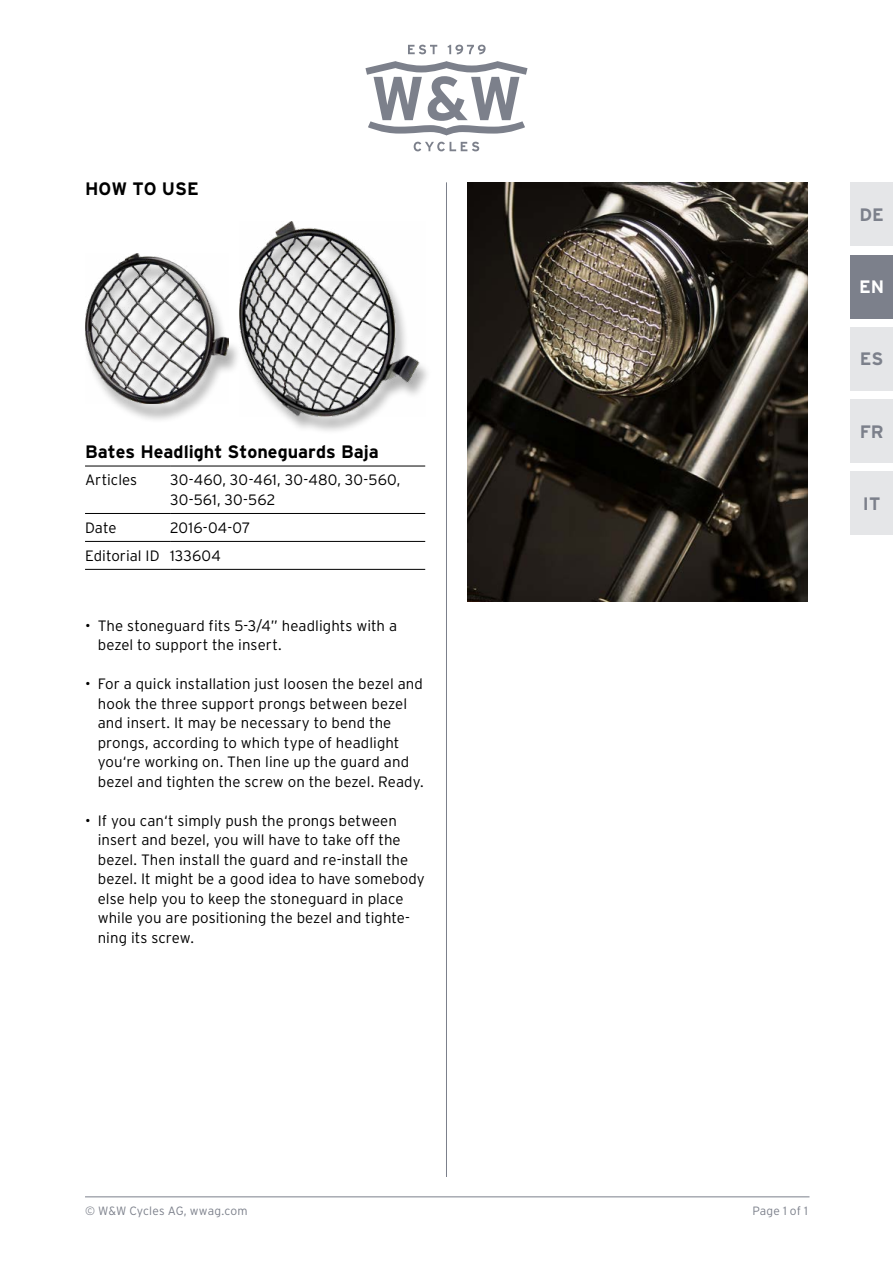
<style>
.page{position:relative;width:893px;height:1263px;background:#fff}
.page>*{position:absolute;margin:0;border:0;box-sizing:border-box;transform-origin:0 0}
.t1{font:700 18px "Interstate";color:#000}
.t2{font:700 18px "Interstate";color:#7c808b}
.t3{font:700 18px "Interstate";color:#fff}
.t4{font:300 15px/19.5px "Interstate";letter-spacing:.005em;color:#000}
.t5{font:300 12px "Interstate";letter-spacing:.01em;color:#7c808b}
</style>
<div class="page">
<svg style="left:408px;top:45px;width:29px;height:9px"></svg>
<svg style="left:448px;top:45px;width:38px;height:9px"></svg>
<svg style="left:414px;top:142px;width:65px;height:9px"></svg>
<svg style="left:365px;top:61px;width:162px;height:75px"></svg>
<hr style="left:85px;top:1196px;width:724px;height:1px;background:#7c808b">
<hr style="left:446px;top:182px;width:1px;height:995px;background:#7c808b">
<div style="left:850px;top:182px;width:43px;height:64px;background:#e5e6e8"></div>
<div style="left:850px;top:327px;width:43px;height:64px;background:#e5e6e8"></div>
<div style="left:850px;top:399px;width:43px;height:64px;background:#e5e6e8"></div>
<div style="left:850px;top:471px;width:43px;height:64px;background:#e5e6e8"></div>
<div style="left:850px;top:255px;width:43px;height:63px;background:#7c808b"></div>
<div style="left:237px;top:225px;width:196px;height:210px;background:#000;opacity:.3"></div>
<img style="left:239px;top:222px;width:186px;height:194px">
<div style="left:83px;top:258px;width:159px;height:165px;background:#000;opacity:.3"></div>
<img style="left:85px;top:254px;width:143px;height:150px">
<hr style="left:85px;top:466px;width:85px;height:1px;background:#000">
<hr style="left:170px;top:466px;width:255px;height:1px;background:#000">
<hr style="left:85px;top:513px;width:85px;height:1px;background:#000">
<hr style="left:170px;top:513px;width:255px;height:1px;background:#000">
<hr style="left:85px;top:541px;width:85px;height:1px;background:#000">
<hr style="left:85px;top:569px;width:85px;height:1px;background:#000">
<hr style="left:170px;top:541px;width:255px;height:1px;background:#000">
<hr style="left:170px;top:569px;width:255px;height:1px;background:#000">
<img style="left:468px;top:182px;width:340px;height:419px">
<p class="t1" style="left:85px;top:179px;width:115px">HOW TO USE</p>
<p class="t1" style="left:85px;top:441px;width:295px">Bates Headlight Stoneguards Baja</p>
<p class="t4" style="left:85px;top:470px;width:54px">Articles</p>
<p class="t4" style="left:170px;top:470px;width:232px">30-460, 30-461, 30-480, 30-560,<br>30-561, 30-562</p>
<p class="t4" style="left:85px;top:518px;width:33px">Date</p>
<p class="t4" style="left:85px;top:513px;width:167px;line-height:27.9px;text-indent:85px">2016-04-07<br>Editorial ID 133604</p>
<p class="t4" style="left:98px;top:616px;width:301px;text-indent:-13px">• The stoneguard fits 5-3/4” headlights with a bezel to support the insert.</p>
<p class="t4" style="left:98px;top:674px;width:327px;text-indent:-13px">• For a quick installation just loosen the bezel and hook the three support prongs between bezel and insert. It may be necessary to bend the prongs, according to which type of headlight you‘re working on. Then line up the guard and bezel and tighten the screw on the bezel. Ready.</p>
<p class="t4" style="left:98px;top:811px;width:329px;text-indent:-13px">• If you can‘t simply push the prongs between insert and bezel, you will have to take off the bezel. Then install the guard and re-install the bezel. It might be a good idea to have somebody else help you to keep the stoneguard in place while you are positioning the bezel and tighte&shy;ning its screw.</p>
<p class="t5" style="left:85px;top:1204px;width:164px">© W&amp;W Cycles AG, wwag.com</p>
<p class="t2" style="left:859px;top:204px;width:26px">DE</p>
<p class="t3" style="left:859px;top:277px;width:27px">EN</p>
<p class="t2" style="left:860px;top:349px;width:25px">ES</p>
<p class="t2" style="left:860px;top:421px;width:26px">FR</p>
<p class="t2" style="left:863px;top:494px;width:19px">IT</p>
<p class="t5" style="left:752px;top:1204px;width:57px">Page 1 of 1</p>
</div>
